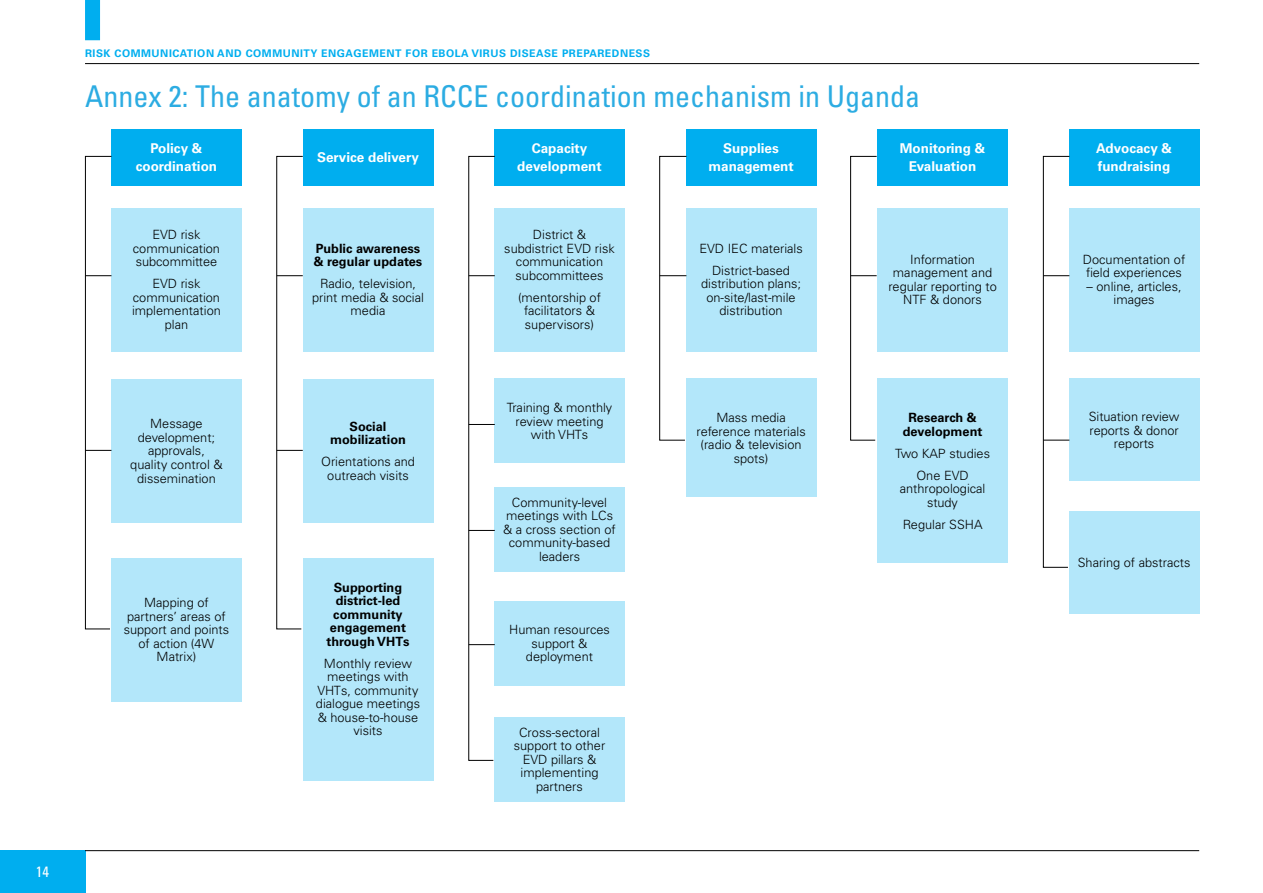
<style>
.page{position:relative;width:1263px;height:893px;background:#fff}
.page>*{position:absolute;margin:0;border:0;box-sizing:border-box;transform-origin:0 0}
.t1{font:condensed 30px "Univers LT Std";color:#2cace2}
.t2{font:condensed 15px "Univers LT Std";color:#fff}
.t3{font:700 13.5px/18px "Univers LT Std";color:#fff;text-align:center}
.t4{font:300 12.75px/13.5px "Univers LT Std";color:#000;text-align:center}
.t5{font:700 12.75px/13.5px "Univers LT Std";color:#000;text-align:center}
.t6{font:700 10.5px "Univers LT Std";letter-spacing:.05em;color:#00aeef}
</style>
<div class="page">
<hr style="left:85px;top:63px;width:1114px;height:1px;background:#000">
<div style="left:85px;top:0;width:15px;height:40px;background:#00aeef"></div>
<div style="left:0;top:850px;width:85px;height:43px;background:#00aeef"></div>
<hr style="left:85px;top:850px;width:1114px;height:1px;background:#000">
<div style="left:686px;top:129px;width:130px;height:57px;background:#00aeef"></div>
<div style="left:686px;top:208px;width:130px;height:143px;background:#b3e7fa"></div>
<div style="left:686px;top:379px;width:130px;height:118px;background:#b3e7fa"></div>
<div style="left:877px;top:129px;width:131px;height:57px;background:#00aeef"></div>
<div style="left:877px;top:208px;width:131px;height:143px;background:#b3e7fa"></div>
<div style="left:877px;top:379px;width:131px;height:184px;background:#b3e7fa"></div>
<div style="left:1069px;top:129px;width:130px;height:57px;background:#00aeef"></div>
<div style="left:1069px;top:208px;width:130px;height:143px;background:#b3e7fa"></div>
<div style="left:1069px;top:379px;width:130px;height:102px;background:#b3e7fa"></div>
<div style="left:1069px;top:511px;width:130px;height:103px;background:#b3e7fa"></div>
<div style="left:111px;top:129px;width:131px;height:57px;background:#00aeef"></div>
<div style="left:111px;top:208px;width:131px;height:143px;background:#b3e7fa"></div>
<div style="left:111px;top:379px;width:131px;height:143px;background:#b3e7fa"></div>
<div style="left:111px;top:558px;width:131px;height:143px;background:#b3e7fa"></div>
<div style="left:303px;top:129px;width:130px;height:57px;background:#00aeef"></div>
<div style="left:303px;top:208px;width:130px;height:143px;background:#b3e7fa"></div>
<div style="left:303px;top:379px;width:130px;height:143px;background:#b3e7fa"></div>
<div style="left:303px;top:558px;width:130px;height:223px;background:#b3e7fa"></div>
<div style="left:494px;top:129px;width:131px;height:57px;background:#00aeef"></div>
<div style="left:494px;top:208px;width:131px;height:143px;background:#b3e7fa"></div>
<div style="left:494px;top:379px;width:131px;height:84px;background:#b3e7fa"></div>
<div style="left:494px;top:487px;width:131px;height:85px;background:#b3e7fa"></div>
<div style="left:494px;top:601px;width:131px;height:84px;background:#b3e7fa"></div>
<div style="left:494px;top:717px;width:131px;height:84px;background:#b3e7fa"></div>
<svg style="left:659px;top:156px;width:28px;height:285px"></svg>
<svg style="left:850px;top:156px;width:27px;height:285px"></svg>
<svg style="left:85px;top:156px;width:27px;height:474px"></svg>
<svg style="left:276px;top:156px;width:27px;height:474px"></svg>
<svg style="left:1042px;top:156px;width:28px;height:412px"></svg>
<svg style="left:468px;top:156px;width:27px;height:605px"></svg>
<p class="t2" style="left:36px;top:862px;width:15px">14</p>
<p class="t6" style="left:85px;top:47px;width:492px">Risk Communication and Community Engagement for Ebola Virus Disease Prep</p>
<p class="t6" style="left:589px;top:47px;width:62px">aredness</p>
<h1 class="t1" style="left:85px;top:77px;width:836px">Annex 2: The anatomy of an RCCE coordination mechanism in Uganda</h1>
<p class="t3" style="left:708px;top:140px;width:87px">Supplies management</p>
<p class="t3" style="left:136px;top:140px;width:83px">Policy &amp; coordination</p>
<p class="t3" style="left:900px;top:140px;width:87px">Monitoring &amp;<br>Evaluation</p>
<p class="t3" style="left:517px;top:140px;width:86px">Capacity development</p>
<p class="t3" style="left:317px;top:149px;width:103px">Service delivery</p>
<p class="t4" style="left:133px;top:228px;width:89px">EVD risk communication subcommittee</p>
<p class="t4" style="left:132px;top:277px;width:90px">EVD risk communication implementation plan</p>
<p class="t4" style="left:130px;top:417px;width:94px">Message development; approvals, quality control &amp; dissemination</p>
<p class="t4" style="left:124px;top:596px;width:107px">Mapping of partners’ areas of support and points of action (4W<br>Matrix)</p>
<p class="t5" style="left:314px;top:242px;width:110px;text-align:left">Public awareness &amp; regular updates</p>
<p class="t4" style="left:312px;top:277px;width:113px">Radio, television, print media &amp; social media</p>
<p class="t5" style="left:330px;top:420px;width:77px">Social mobilization</p>
<p class="t4" style="left:321px;top:455px;width:95px">Orientations and outreach visits</p>
<p class="t5" style="left:326px;top:580px;width:85px">Supporting district-led community engagement through VHTs</p>
<p class="t4" style="left:316px;top:656px;width:106px">Monthly review meetings with<br>VHTs, community dialogue meetings &amp; house-to-house visits</p>
<p class="t4" style="left:504px;top:228px;width:112px">District &amp; subdistrict EVD risk communication subcommittees</p>
<p class="t4" style="left:518px;top:291px;width:84px">(mentorship of facilitators &amp; supervisors)</p>
<p class="t4" style="left:507px;top:401px;width:107px">Training &amp; monthly review meeting with VHTs</p>
<p class="t4" style="left:503px;top:496px;width:114px">Community-level meetings with LCs &amp; a cross section of community-based leaders</p>
<p class="t4" style="left:509px;top:623px;width:102px">Human resources support &amp; deployment</p>
<p class="t4" style="left:514px;top:725px;width:93px">Cross-sectoral support to other<br>EVD pillars &amp; implementing partners</p>
<p class="t4" style="left:699px;top:237px;width:105px;line-height:22px">EVD IEC materials<br>District-based</p>
<p class="t4" style="left:701px;top:277px;width:101px">distribution plans; on-site/last-mile distribution</p>
<p class="t4" style="left:696px;top:411px;width:111px">Mass media reference materials (radio &amp; television spots)</p>
<p class="t4" style="left:888px;top:253px;width:110px">Information management and regular reporting to<br>NTF &amp; donors</p>
<p class="t5" style="left:903px;top:411px;width:81px">Research &amp; development</p>
<p class="t4" style="left:895px;top:442px;width:97px;line-height:22px">Two KAP studies<br>One EVD</p>
<p class="t4" style="left:900px;top:482px;width:87px">anthropological study</p>
<p class="t4" style="left:903px;top:517px;width:81px">Regular SSHA</p>
<p class="t3" style="left:1096px;top:140px;width:77px;text-align:left">Advocacy &amp; fundraising</p>
<p class="t4" style="left:1083px;top:253px;width:104px;text-align:left">Documentation of field experiences</p>
<p class="t4" style="left:1087px;top:280px;width:96px">– online, articles, images</p>
<p class="t4" style="left:1089px;top:410px;width:92px">Situation review reports &amp; donor reports</p>
<p class="t4" style="left:1078px;top:556px;width:114px">Sharing of abstracts</p>
</div>
